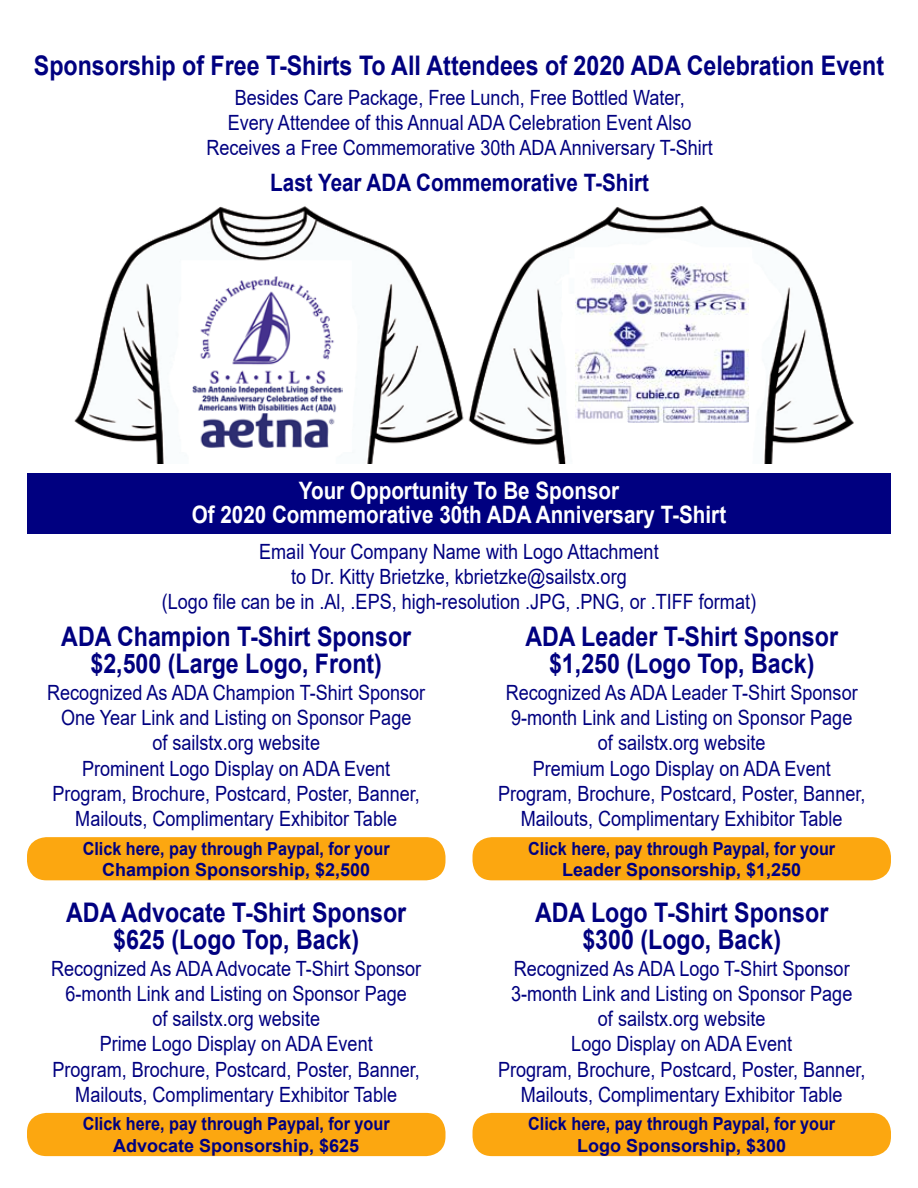
<style>
.page{position:relative;width:918px;height:1188px;background:#fff}
.page>*{position:absolute;margin:0;border:0;box-sizing:border-box;transform-origin:0 0}
.t1{font:700 27px/27px "Arial";color:#000080;text-align:center;scale:.86 1}
.t2{font:700 24px/24px "Arial";color:#fff;text-align:center;scale:.86 1}
.t3{font:700 24px "Arial";color:#000080;scale:.86 1}
.t4{font:21px/25.2px "Arial";color:#000080;text-align:center;scale:.86 1}
.t5{font:700 18px/21.6px "Arial";color:#000080;text-align:center;scale:.9 1}
</style>
<div class="page">
<div style="left:27px;top:473px;width:864px;height:61px;background:#000080"></div>
<div style="left:27px;top:837px;width:419px;height:43px;background:#fca710;border-radius:19px"></div>
<div style="left:472px;top:837px;width:419px;height:43px;background:#fca710;border-radius:19px"></div>
<div style="left:27px;top:1113px;width:419px;height:43px;background:#fca710;border-radius:19px"></div>
<div style="left:472px;top:1113px;width:419px;height:43px;background:#fca710;border-radius:19px"></div>
<img style="left:74px;top:206px;width:780px;height:257px">
<img style="left:192px;top:276px;width:151px;height:172px">
<img style="left:575px;top:263px;width:173px;height:160px">
<p class="t1" style="left:34px;top:52px;width:990px">Sponsorship of Free T-Shirts To All Attendees of 2020 ADA Celebration Event</p>
<p class="t4" style="left:206px;top:85px;width:590px">Besides Care Package, Free Lunch, Free Bottled Water,<br>Every Attendee of this Annual ADA Celebration Event Also<br>Receives a Free Commemorative 30th ADA Anniversary T-Shirt</p>
<p class="t3" style="left:270px;top:166px;width:442px">Last Year ADA Commemorative T-Shirt</p>
<p class="t2" style="left:192px;top:479px;width:623px">Your Opportunity To Be Sponsor<br>Of 2020 Commemorative 30th ADA Anniversary T-Shirt</p>
<p class="t4" style="left:162px;top:539px;width:692px">Email Your Company Name with Logo Attachment<br>to Dr. Kitty Brietzke, kbrietzke@sailstx.org<br>(Logo file can be in .Al, .EPS, high-resolution .JPG, .PNG, or .TIFF format)</p>
<p class="t1" style="left:61px;top:623px;width:409px">ADA Champion T-Shirt Sponsor $2,500 (Large Logo, Front)</p>
<p class="t4" style="left:47px;top:680px;width:441px">Recognized As ADA Champion T-Shirt Sponsor One Year Link and Listing on Sponsor Page<br>of sailstx.org website<br>Prominent Logo Display on ADA Event Program, Brochure, Postcard, Poster, Banner, Mailouts, Complimentary Exhibitor Table</p>
<p class="t5" style="left:83px;top:838px;width:343px">Click here, pay through Paypal, for your<br>Champion Sponsorship, $2,500</p>
<p class="t1" style="left:66px;top:899px;width:397px">ADA Advocate T-Shirt Sponsor $625 (Logo Top, Back)</p>
<p class="t4" style="left:51px;top:956px;width:432px">Recognized As ADA Advocate T-Shirt Sponsor 6-month Link and Listing on Sponsor Page<br>of sailstx.org website<br>Prime Logo Display on ADA Event<br>Program, Brochure, Postcard, Poster, Banner, Mailouts, Complimentary Exhibitor Table</p>
<p class="t5" style="left:83px;top:1113px;width:343px">Click here, pay through Paypal, for your<br>Advocate Sponsorship, $625</p>
<p class="t1" style="left:525px;top:623px;width:365px">ADA Leader T-Shirt Sponsor $1,250 (Logo Top, Back)</p>
<p class="t4" style="left:498px;top:680px;width:429px">Recognized As ADA Leader T-Shirt Sponsor 9-month Link and Listing on Sponsor Page<br>of sailstx.org website<br>Premium Logo Display on ADA Event Program, Brochure, Postcard, Poster, Banner, Mailouts, Complimentary Exhibitor Table</p>
<p class="t5" style="left:528px;top:838px;width:343px">Click here, pay through Paypal, for your<br>Leader Sponsorship, $1,250</p>
<p class="t1" style="left:535px;top:899px;width:343px">ADA Logo T-Shirt Sponsor $300 (Logo, Back)</p>
<p class="t4" style="left:498px;top:956px;width:429px">Recognized As ADA Logo T-Shirt Sponsor 3-month Link and Listing on Sponsor Page<br>of sailstx.org website<br>Logo Display on ADA Event<br>Program, Brochure, Postcard, Poster, Banner, Mailouts, Complimentary Exhibitor Table</p>
<p class="t5" style="left:528px;top:1113px;width:343px">Click here, pay through Paypal, for your<br>Logo Sponsorship, $300</p>
</div>
